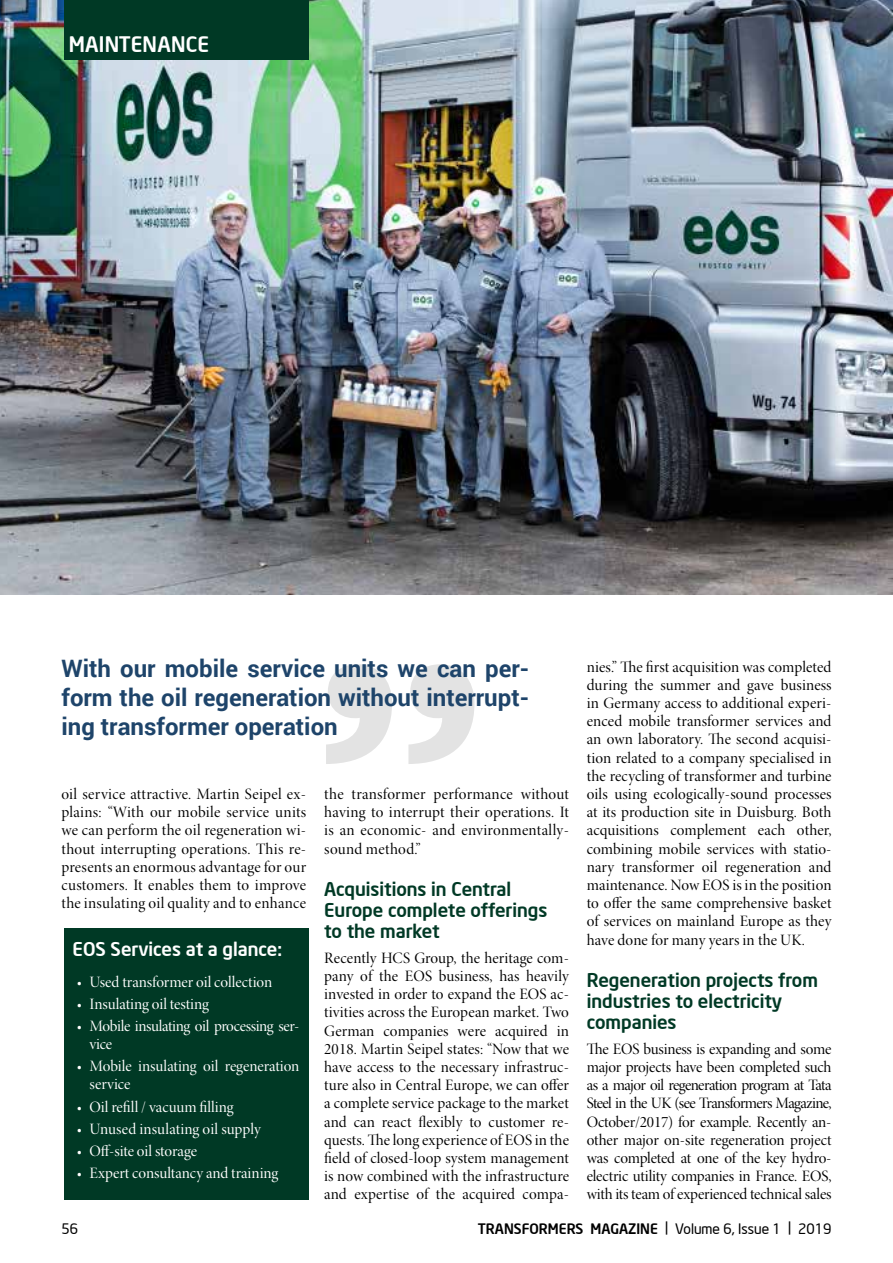
<style>
.page{position:relative;width:893px;height:1263px;background:#fff}
.page>*{position:absolute;margin:0;border:0;box-sizing:border-box;transform-origin:0 0}
.t1{font:700 24px/28.8px "Roboto";color:#1e446a;text-align:justify}
.t2{font:500 21px "Neo Sans Intel";letter-spacing:.01em;color:#fff}
.t3{font:500 18.75px/21px "Neo Sans Intel";color:#003925}
.t4{font:500 18.75px "Neo Sans Intel";color:#fff}
.t5{font:15.9px/18.1px "Minion Pro Disp";letter-spacing:.01em;color:#000;text-align:justify}
.t6{font:15.9px/18px "Minion Pro Disp";letter-spacing:-.005em;color:#fff}
.t7{font:500 14.25px "Neo Sans Intel";color:#000}
.t8{font:14.25px "Neo Sans Intel";color:#000}
.s1{font-weight:400}
</style>
<div class="page">
<svg style="left:326px;top:664px;width:148px;height:100px"></svg>
<img style="left:0;top:0;width:893px;height:595px">
<div style="left:64px;top:0;width:244px;height:60px;background:#003925"></div>
<div style="left:64px;top:928px;width:244px;height:271px;background:#003925"></div>
<h2 class="t2" style="left:69px;top:31px;width:142px">MAINTENANCE</h2>
<h1 class="t1" style="left:61px;top:653px;width:469px">With our mobile service units we can per&shy;form the oil regeneration without interrupt&shy;ing transformer operation</h1>
<p class="t5" style="left:61px;top:785px;width:246px">oil service attractive. Martin Seipel ex&shy;plains: “With our mobile service units we can perform the oil regeneration wi&shy;thout interrupting operations. This re&shy;presents an enormous advantage for our customers. It enables them to improve the insulating oil quality and to enhance</p>
<p class="t4" style="left:73px;top:937px;width:211px">EOS Services at a glance:</p>
<p class="t6" style="left:77px;top:973px;width:197px">• Used transformer oil collection</p>
<p class="t6" style="left:77px;top:995px;width:134px">• Insulating oil testing</p>
<p class="t6" style="left:90px;top:1017px;width:211px;text-indent:-13px">• Mobile insulating oil processing ser&shy;vice</p>
<p class="t6" style="left:90px;top:1057px;width:211px;text-indent:-13px">• Mobile insulating oil regeneration service</p>
<p class="t6" style="left:77px;top:1098px;width:158px">• Oil refill / vacuum filling</p>
<p class="t6" style="left:77px;top:1120px;width:186px">• Unused insulating oil supply</p>
<p class="t6" style="left:77px;top:1142px;width:122px">• Off-site oil storage</p>
<p class="t6" style="left:77px;top:1164px;width:203px">• Expert consultancy and training</p>
<p class="t5" style="left:324px;top:785px;width:246px">the transformer performance without having to interrupt their operations. It is an economic- and environmentally&shy;sound method.”</p>
<p class="t3" style="left:324px;top:878px;width:225px">Acquisitions in Central<br>Europe complete offerings to the market</p>
<p class="t5" style="left:324px;top:949px;width:246px">Recently HCS Group, the heritage com&shy;pany of the EOS business, has heavily invested in order to expand the EOS ac&shy;tivities across the European market. Two German companies were acquired in 2018. Martin Seipel states: “Now that we have access to the necessary infrastruc&shy;ture also in Central Europe, we can offer a complete service package to the market and can react flexibly to customer re&shy;quests. The long experience of EOS in the field of closed-loop system management is now combined with the infrastructure and expertise of the acquired compa-</p>
<p class="t5" style="left:587px;top:658px;width:246px">nies.” The first acquisition was completed during the summer and gave business in Germany access to additional experi&shy;enced mobile transformer services and an own laboratory. The second acquisi&shy;tion related to a company specialised in the recycling of transformer and turbine oils using ecologically-sound processes at its production site in Duisburg. Both acquisitions complement each other, combining mobile services with statio&shy;nary transformer oil regeneration and maintenance. Now EOS is in the position to offer the same comprehensive basket of services on mainland Europe as they have done for many years in the UK.</p>
<p class="t3" style="left:587px;top:969px;width:233px">Regeneration projects from industries to electricity companies</p>
<p class="t5" style="left:587px;top:1040px;width:246px">The EOS business is expanding and some major projects have been completed such as a major oil regeneration program at Tata Steel in the UK (see Transformers Magazine, October/2017) for example. Recently an&shy;other major on-site regeneration project was completed at one of the key hydro&shy;electric utility companies in France. EOS, with its team of experienced technical sales</p>
<p class="t8" style="left:61px;top:1220px;width:18px">56</p>
<p class="t7" style="left:478px;top:1220px;width:355px">TRANSFORMERS MAGAZINE <span class="s1">| Volume 6, Issue 1 | 2019</span></p>
</div>
